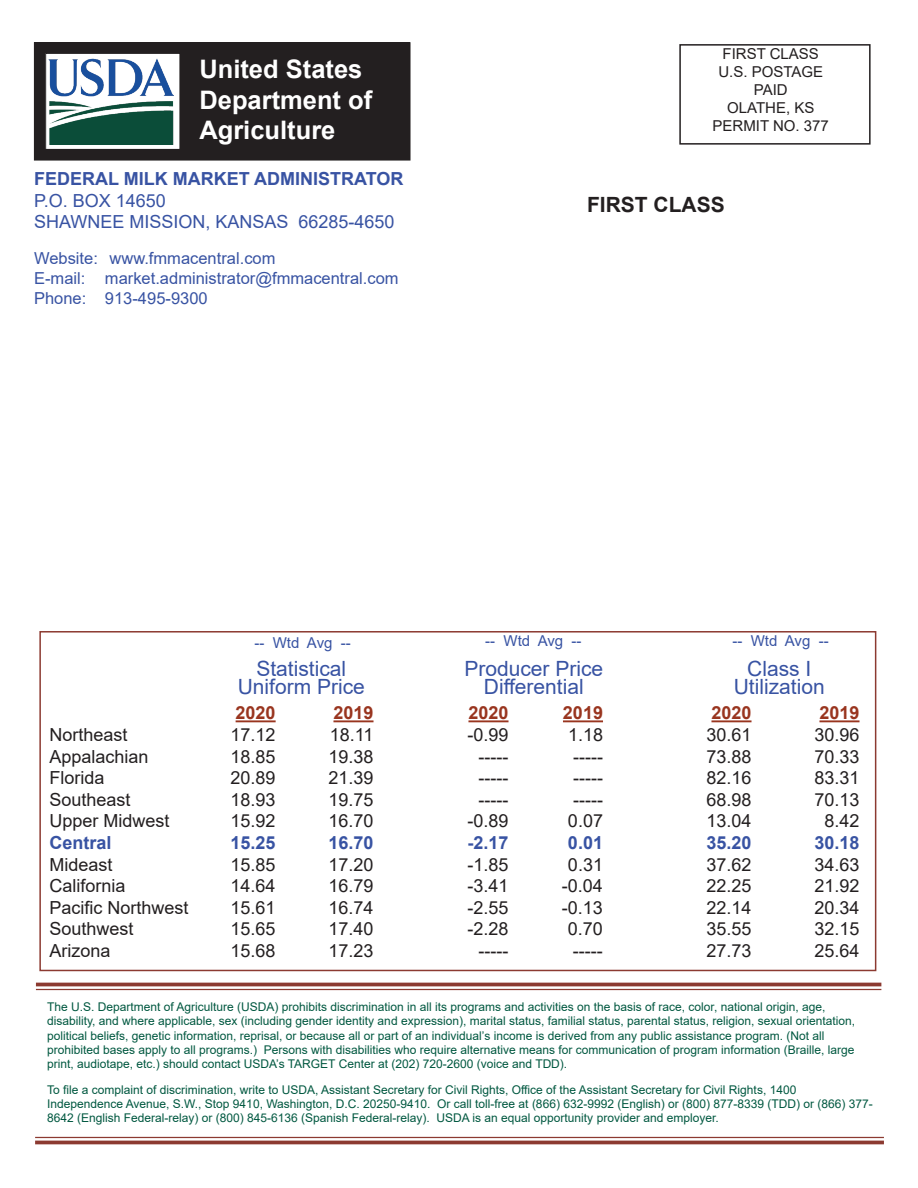
<style>
.page{position:relative;width:918px;height:1188px;background:#fff}
.page>*{position:absolute;margin:0;border:0;box-sizing:border-box;transform-origin:0 0}
.t1{font:700 25.5px/30.6px "Arial";color:#fff}
.t2{font:21px/18px "Arial";color:#3853a3;text-align:center}
.t3{font:700 21px "Arial";color:#231f20}
.t4{font:18px "Arial";color:#231f20}
.t5{font:700 18px "Arial";color:#3853a3}
.t6{font:18px/21.6px "Arial";color:#3853a3}
.t7{font:700 18px "Arial";color:#99351f}
.t8{font:16.5px/19.8px "Arial";color:#3853a3}
.t9{font:15px/18px "Arial";color:#231f20;text-align:center}
.t10{font:15px "Arial";color:#3853a3}
.t11{font:12px/14.4px "Arial";color:#005840}
</style>
<div class="page">
<div style="left:679px;top:44px;width:192px;height:101px;border:2px solid #231f20"></div>
<div style="left:34px;top:43px;width:376px;height:117px;background:#231f20"></div>
<div style="left:34px;top:42px;width:376px;height:118px;border:1px solid #231f20"></div>
<div style="left:46px;top:53px;width:134px;height:96px;background:#fff"></div>
<div style="left:45px;top:53px;width:135px;height:97px;border:1px solid #231f20"></div>
<img style="left:49px;top:58px;width:125px;height:86px">
<div style="left:39px;top:631px;width:837px;height:340px;border:2px solid #8c3a31"></div>
<hr style="left:236px;top:720px;width:40px;height:2px;background:#99351f">
<hr style="left:333px;top:720px;width:41px;height:2px;background:#99351f">
<hr style="left:468px;top:720px;width:41px;height:2px;background:#99351f">
<hr style="left:563px;top:720px;width:40px;height:2px;background:#99351f">
<hr style="left:711px;top:720px;width:41px;height:2px;background:#99351f">
<hr style="left:819px;top:720px;width:41px;height:2px;background:#99351f">
<hr style="left:36px;top:983px;width:845px;height:3px;background:#8c3a31">
<hr style="left:36px;top:989px;width:845px;height:1px;background:#8c3a31">
<hr style="left:35px;top:1137px;width:849px;height:1px;background:#8c3a31">
<hr style="left:35px;top:1141px;width:849px;height:3px;background:#8c3a31">
<h1 class="t1" style="left:199px;top:54px;width:174px">United States<br>Department of<br>Agriculture</h1>
<h3 class="t5" style="left:34px;top:166px;width:371px">FEDERAL MILK MARKET ADMINISTRATOR</h3>
<h3 class="t6" style="left:34px;top:190px;width:362px">P.O. BOX 14650<br>SHAWNEE MISSION, KANSAS 66285-4650</h3>
<h3 class="t8" style="left:34px;top:249px;width:366px">Website: www.fmmacentral.com<br>E-mail: market.administrator@fmmacentral.com<br>Phone: 913-495-9300</h3>
<p class="t9" style="left:713px;top:45px;width:118px">FIRST CLASS<br>U.S. POSTAGE<br>PAID<br>OLATHE, KS<br>PERMIT NO. 377</p>
<h2 class="t3" style="left:587px;top:190px;width:139px">FIRST CLASS</h2>
<p class="t10" style="left:254px;top:632px;width:98px">-- Wtd Avg --</p>
<p class="t10" style="left:485px;top:630px;width:98px">-- Wtd Avg --</p>
<p class="t10" style="left:732px;top:630px;width:98px">-- Wtd Avg --</p>
<h2 class="t2" style="left:238px;top:659px;width:129px">Statistical<br>Uniform Price</h2>
<h2 class="t2" style="left:464px;top:659px;width:140px">Producer Price<br>Differential</h2>
<h2 class="t2" style="left:734px;top:660px;width:93px">Class I<br>Utilization</h2>
<h3 class="t7" style="left:236px;top:700px;width:42px">2020</h3>
<h3 class="t7" style="left:333px;top:700px;width:42px">2019</h3>
<h3 class="t7" style="left:468px;top:700px;width:42px">2020</h3>
<h3 class="t7" style="left:563px;top:700px;width:42px">2019</h3>
<h3 class="t7" style="left:711px;top:700px;width:42px">2020</h3>
<h3 class="t7" style="left:819px;top:700px;width:42px">2019</h3>
<h3 class="t4" style="left:50px;top:722px;width:80px">Northeast</h3>
<h3 class="t4" style="left:231px;top:722px;width:47px">17.12</h3>
<h3 class="t4" style="left:330px;top:722px;width:45px">18.11</h3>
<h3 class="t4" style="left:468px;top:722px;width:43px">-0.99</h3>
<h3 class="t4" style="left:568px;top:722px;width:37px">1.18</h3>
<h3 class="t4" style="left:707px;top:722px;width:47px">30.61</h3>
<h3 class="t4" style="left:815px;top:722px;width:47px">30.96</h3>
<h3 class="t4" style="left:50px;top:744px;width:101px">Appalachian</h3>
<h3 class="t4" style="left:231px;top:744px;width:47px">18.85</h3>
<h3 class="t4" style="left:328px;top:744px;width:47px">19.38</h3>
<h3 class="t4" style="left:479px;top:744px;width:31px">-----</h3>
<h3 class="t4" style="left:573px;top:744px;width:31px">-----</h3>
<h3 class="t4" style="left:707px;top:744px;width:47px">73.88</h3>
<h3 class="t4" style="left:815px;top:744px;width:47px">70.33</h3>
<h3 class="t4" style="left:50px;top:766px;width:57px">Florida</h3>
<h3 class="t4" style="left:231px;top:766px;width:47px">20.89</h3>
<h3 class="t4" style="left:328px;top:766px;width:47px">21.39</h3>
<h3 class="t4" style="left:479px;top:766px;width:31px">-----</h3>
<h3 class="t4" style="left:573px;top:766px;width:31px">-----</h3>
<h3 class="t4" style="left:707px;top:766px;width:47px">82.16</h3>
<h3 class="t4" style="left:815px;top:766px;width:47px">83.31</h3>
<h3 class="t4" style="left:50px;top:787px;width:83px">Southeast</h3>
<h3 class="t4" style="left:231px;top:787px;width:47px">18.93</h3>
<h3 class="t4" style="left:328px;top:787px;width:47px">19.75</h3>
<h3 class="t4" style="left:479px;top:787px;width:31px">-----</h3>
<h3 class="t4" style="left:573px;top:787px;width:31px">-----</h3>
<h3 class="t4" style="left:707px;top:787px;width:47px">68.98</h3>
<h3 class="t4" style="left:815px;top:787px;width:47px">70.13</h3>
<h3 class="t4" style="left:50px;top:809px;width:122px">Upper Midwest</h3>
<h3 class="t4" style="left:231px;top:809px;width:47px">15.92</h3>
<h3 class="t4" style="left:328px;top:809px;width:47px">16.70</h3>
<h3 class="t4" style="left:467px;top:809px;width:43px">-0.89</h3>
<h3 class="t4" style="left:568px;top:809px;width:37px">0.07</h3>
<h3 class="t4" style="left:706px;top:809px;width:47px">13.04</h3>
<h3 class="t4" style="left:824px;top:809px;width:37px">8.42</h3>
<h3 class="t5" style="left:50px;top:830px;width:64px">Central</h3>
<h3 class="t5" style="left:231px;top:830px;width:47px">15.25</h3>
<h3 class="t5" style="left:328px;top:830px;width:47px">16.70</h3>
<h3 class="t5" style="left:467px;top:830px;width:43px">-2.17</h3>
<h3 class="t5" style="left:568px;top:830px;width:37px">0.01</h3>
<h3 class="t5" style="left:706px;top:830px;width:47px">35.20</h3>
<h3 class="t5" style="left:814px;top:830px;width:47px">30.18</h3>
<h3 class="t4" style="left:50px;top:852px;width:65px">Mideast</h3>
<h3 class="t4" style="left:231px;top:852px;width:47px">15.85</h3>
<h3 class="t4" style="left:328px;top:852px;width:47px">17.20</h3>
<h3 class="t4" style="left:467px;top:852px;width:43px">-1.85</h3>
<h3 class="t4" style="left:568px;top:852px;width:37px">0.31</h3>
<h3 class="t4" style="left:706px;top:852px;width:47px">37.62</h3>
<h3 class="t4" style="left:814px;top:852px;width:47px">34.63</h3>
<h3 class="t4" style="left:50px;top:874px;width:78px">California</h3>
<h3 class="t4" style="left:231px;top:874px;width:47px">14.64</h3>
<h3 class="t4" style="left:328px;top:874px;width:47px">16.79</h3>
<h3 class="t4" style="left:467px;top:874px;width:43px">-3.41</h3>
<h3 class="t4" style="left:562px;top:874px;width:43px">-0.04</h3>
<h3 class="t4" style="left:706px;top:874px;width:47px">22.25</h3>
<h3 class="t4" style="left:814px;top:874px;width:47px">21.92</h3>
<h3 class="t4" style="left:50px;top:895px;width:141px">Pacific Northwest</h3>
<h3 class="t4" style="left:231px;top:895px;width:47px">15.61</h3>
<h3 class="t4" style="left:328px;top:895px;width:47px">16.74</h3>
<h3 class="t4" style="left:467px;top:895px;width:43px">-2.55</h3>
<h3 class="t4" style="left:562px;top:895px;width:43px">-0.13</h3>
<h3 class="t4" style="left:706px;top:895px;width:47px">22.14</h3>
<h3 class="t4" style="left:814px;top:895px;width:47px">20.34</h3>
<h3 class="t4" style="left:49px;top:917px;width:86px">Southwest</h3>
<h3 class="t4" style="left:231px;top:917px;width:47px">15.65</h3>
<h3 class="t4" style="left:328px;top:917px;width:47px">17.40</h3>
<h3 class="t4" style="left:467px;top:917px;width:43px">-2.28</h3>
<h3 class="t4" style="left:568px;top:917px;width:37px">0.70</h3>
<h3 class="t4" style="left:706px;top:917px;width:47px">35.55</h3>
<h3 class="t4" style="left:814px;top:917px;width:47px">32.15</h3>
<h3 class="t4" style="left:49px;top:938px;width:63px">Arizona</h3>
<h3 class="t4" style="left:231px;top:938px;width:47px">15.68</h3>
<h3 class="t4" style="left:328px;top:938px;width:47px">17.23</h3>
<h3 class="t4" style="left:478px;top:938px;width:31px">-----</h3>
<h3 class="t4" style="left:573px;top:938px;width:31px">-----</h3>
<h3 class="t4" style="left:706px;top:938px;width:47px">27.73</h3>
<h3 class="t4" style="left:814px;top:938px;width:47px">25.64</h3>
<p class="t11" style="left:47px;top:999px;width:810px">The U.S. Department of Agriculture (USDA) prohibits discrimination in all its programs and activities on the basis of race, color, national origin, age, disability, and where applicable, sex (including gender identity and expression), marital status, familial status, parental status, religion, sexual orientation, political beliefs, genetic information, reprisal, or because all or part of an individual’s income is derived from any public assistance program. (Not all prohibited bases apply to all programs.) Persons with disabilities who require alternative means for communication of program information (Braille, large print, audiotape, etc.) should contact USDA’s TARGET Center at (202) 720-2600 (voice and TDD).</p>
<p class="t11" style="left:47px;top:1082px;width:827px">To file a complaint of discrimination, write to USDA, Assistant Secretary for Civil Rights, Office of the Assistant Secretary for Civil Rights, 1400<br>Independence Avenue, S.W., Stop 9410, Washington, D.C. 20250-9410. Or call toll-free at (866) 632-9992 (English) or (800) 877-8339 (TDD) or (866) 377-<br>8642 (English Federal-relay) or (800) 845-6136 (Spanish Federal-relay). USDA is an equal opportunity provider and employer.</p>
</div>
